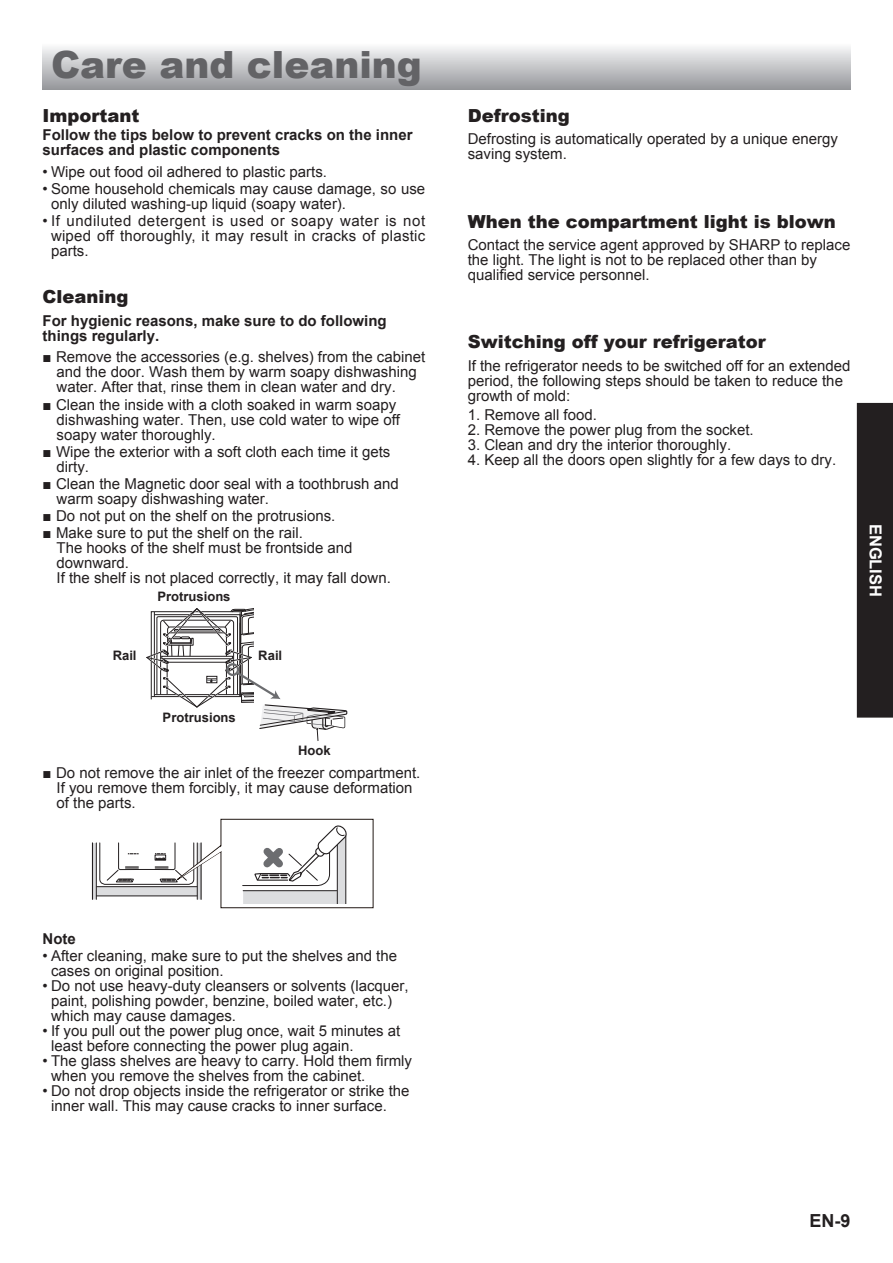
<style>
.page{position:relative;width:893px;height:1263px;background:#fff}
.page>*{position:absolute;margin:0;border:0;box-sizing:border-box;transform-origin:0 0}
.t1{font:900 37.5px "Arial";color:#636366}
.t2{font:900 18px "Arial";color:#231f20}
.t3{font:700 18px "Arial";color:#231f20}
.t4{font:700 16.5px "Arial";color:#fff}
.t5{font:15px/15px "Arial";color:#231f20}
.t6{font:700 15px/15px "Arial";color:#231f20}
.t7{font:700 13.05px "Arial";color:#231f20}
.s1{font-weight:700}
</style>
<div class="page">
<div style="left:857px;top:403px;width:36px;height:315px;background:#231f20"></div>
<svg style="left:146px;top:608px;width:202px;height:133px"></svg>
<svg style="left:92px;top:819px;width:282px;height:89px"></svg>
<div style="left:43px;top:43px;width:807px;height:46px;background:linear-gradient(to bottom,#fbfcfc,#989a9e)"></div>
<h1 class="t1" style="left:51px;top:37px;width:372px">Care and cleaning</h1>
<p class="t2" style="left:43px;top:102px;width:99px">Important</p>
<p class="t6" style="left:43px;top:127px;width:372px">Follow the tips below to prevent cracks on the inner surfaces and plastic components</p>
<p class="t5" style="left:43px;top:164px;width:286px">• Wipe out food oil adhered to plastic parts.</p>
<p class="t5" style="left:51px;top:181px;width:376px;text-indent:-9px">• Some household chemicals may cause damage, so use only diluted washing-up liquid (soapy water).</p>
<p class="t5" style="left:51px;top:213px;width:376px;text-align:justify;text-indent:-9px">• If undiluted detergent is used or soapy water is not wiped off thoroughly, it may result in cracks of plastic parts.</p>
<p class="t2" style="left:43px;top:284px;width:88px">Cleaning</p>
<p class="t6" style="left:43px;top:313px;width:346px">For hygienic reasons, make sure to do following things regularly.</p>
<p class="t5" style="left:57px;top:350px;width:370px;text-indent:-14px"><span class="s1">■</span> Remove the accessories (e.g. shelves) from the cabinet and the door. Wash them by warm soapy dishwashing water. After that, rinse them in clean water and dry.</p>
<p class="t5" style="left:57px;top:397px;width:345px;text-indent:-14px"><span class="s1">■</span> Clean the inside with a cloth soaked in warm soapy dishwashing water. Then, use cold water to wipe off soapy water thoroughly.</p>
<p class="t5" style="left:57px;top:444px;width:335px;text-indent:-14px"><span class="s1">■</span> Wipe the exterior with a soft cloth each time it gets dirty.</p>
<p class="t5" style="left:57px;top:476px;width:344px;text-indent:-14px"><span class="s1">■</span> Clean the Magnetic door seal with a toothbrush and warm soapy dishwashing water.</p>
<p class="t5" style="left:43px;top:508px;width:294px"><span class="s1">■</span> Do not put on the shelf on the protrusions.</p>
<p class="t5" style="left:57px;top:525px;width:336px;text-indent:-14px"><span class="s1">■</span> Make sure to put the shelf on the rail.<br>The hooks of the shelf must be frontside and downward.<br>If the shelf is not placed correctly, it may fall down.</p>
<p class="t7" style="left:157px;top:589px;width:75px">Protrusions</p>
<p class="t7" style="left:113px;top:648px;width:25px">Rail</p>
<p class="t7" style="left:258px;top:648px;width:25px">Rail</p>
<p class="t7" style="left:163px;top:710px;width:75px">Protrusions</p>
<p class="t7" style="left:298px;top:743px;width:34px">Hook</p>
<p class="t5" style="left:57px;top:765px;width:365px;text-indent:-14px"><span class="s1">■</span> Do not remove the air inlet of the freezer compartment.<br>If you remove them forcibly, it may cause deformation of the parts.</p>
<p class="t2" style="left:468px;top:102px;width:104px">Defrosting</p>
<p class="t5" style="left:468px;top:132px;width:372px">Defrosting is automatically operated by a unique energy saving system.</p>
<p class="t2" style="left:468px;top:208px;width:369px">When the compartment light is blown</p>
<p class="t5" style="left:468px;top:237px;width:384px">Contact the service agent approved by SHARP to replace the light. The light is not to be replaced other than by qualified service personnel.</p>
<p class="t2" style="left:468px;top:328px;width:299px">Switching off your refrigerator</p>
<p class="t5" style="left:468px;top:358px;width:384px">If the refrigerator needs to be switched off for an extended period, the following steps should be taken to reduce the growth of mold:</p>
<p class="t5" style="left:468px;top:407px;width:131px">1. Remove all food.</p>
<p class="t5" style="left:468px;top:422px;width:287px">2. Remove the power plug from the socket.</p>
<p class="t5" style="left:468px;top:437px;width:265px">3. Clean and dry the interior thoroughly.</p>
<p class="t5" style="left:468px;top:452px;width:370px">4. Keep all the doors open slightly for a few days to dry.</p>
<p class="t4" style="left:885px;top:524px;width:75px;rotate:90deg">ENGLISH</p>
<p class="t6" style="left:43px;top:931px;width:35px">Note</p>
<p class="t5" style="left:51px;top:948px;width:348px;text-indent:-9px">• After cleaning, make sure to put the shelves and the cases on original position.</p>
<p class="t5" style="left:51px;top:978px;width:359px;text-indent:-9px">• Do not use heavy-duty cleansers or solvents (lacquer, paint, polishing powder, benzine, boiled water, etc.) which may cause damages.</p>
<p class="t5" style="left:51px;top:1023px;width:351px;text-indent:-9px">• If you pull out the power plug once, wait 5 minutes at least before connecting the power plug again.</p>
<p class="t5" style="left:51px;top:1053px;width:362px;text-indent:-9px">• The glass shelves are heavy to carry. Hold them firmly when you remove the shelves from the cabinet.</p>
<p class="t5" style="left:51px;top:1083px;width:360px;text-indent:-9px">• Do not drop objects inside the refrigerator or strike the inner wall. This may cause cracks to inner surface.</p>
<p class="t3" style="left:809px;top:1211px;width:43px">EN-9</p>
</div>
